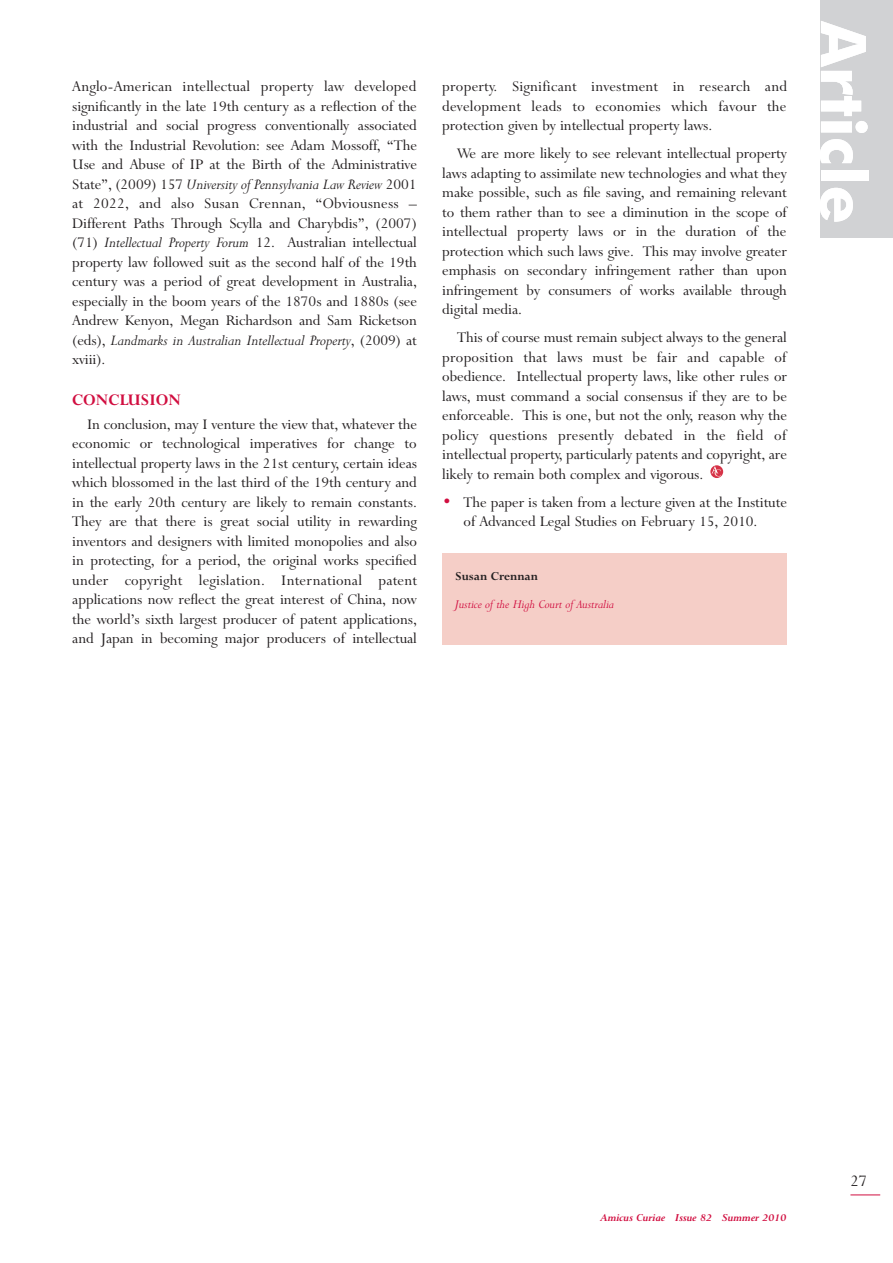
<style>
.page{position:relative;width:893px;height:1263px;background:#fff}
.page>*{position:absolute;margin:0;border:0;box-sizing:border-box;transform-origin:0 0}
.t1{font:700 18px "Lapidary 333 BT";color:#d10e40}
.t2{font:18px "Lapidary 333 BT";color:#231f20}
.t3{font:16.5px/19.5px "Lapidary 333 BT";color:#231f20;text-align:justify}
.t4{font:italic 13.5px "Lapidary 333 BT";color:#d10e40}
.t5{font:700 13.5px "Lapidary 333 BT";color:#231f20}
.t6{font:italic 700 12px "Lapidary 333 BT";color:#d10e40}
.s1{font-style:italic}
.s2{color:#d10e40}
</style>
<div class="page">
<hr style="left:850px;top:1195px;width:30px;height:1px;background:#d10e40">
<div style="left:821px;top:0;width:72px;height:238px;background:#d1d2d4"></div>
<svg style="left:821px;top:21px;width:47px;height:112px"></svg>
<svg style="left:820px;top:139px;width:33px;height:24px"></svg>
<div style="left:821px;top:170px;width:48px;height:11px;background:#fff"></div>
<svg style="left:820px;top:188px;width:33px;height:34px"></svg>
<div style="left:442px;top:553px;width:345px;height:91px;background:#f5cec7"></div>
<svg style="left:710px;top:465px;width:13px;height:13px"></svg>
<svg style="left:711px;top:466px;width:10px;height:10px"></svg>
<p class="t3" style="left:72px;top:79px;width:346px">Anglo-American intellectual property law developed significantly in the late 19th century as a reflection of the industrial and social progress conventionally associated with the Industrial Revolution: see Adam Mossoff, “The Use and Abuse of IP at the Birth of the Administrative State”, (2009) 157 <span class="s1">University of Pennsylvania Law Review</span> 2001 at 2022, and also Susan Crennan, “Obviousness – Different Paths Through Scylla and Charybdis”, (2007) (71) <span class="s1">Intellectual Property Forum</span> 12. Australian intellectual property law followed suit as the second half of the 19th century was a period of great development in Australia, especially in the boom years of the 1870s and 1880s (see Andrew Kenyon, Megan Richardson and Sam Ricketson (eds), <span class="s1">Landmarks in Australian Intellectual Property</span>, (2009) at xviii).</p>
<p class="t1" style="left:72px;top:394px;width:110px">CONCLUSION</p>
<p class="t3" style="left:72px;top:416px;width:346px;text-indent:15px">In conclusion, may I venture the view that, whatever the economic or technological imperatives for change to intellectual property laws in the 21st century, certain ideas which blossomed in the last third of the 19th century and in the early 20th century are likely to remain constants.<br>They are that there is great social utility in rewarding inventors and designers with limited monopolies and also in protecting, for a period, the original works specified under copyright legislation. International patent applications now reflect the great interest of China, now the world’s sixth largest producer of patent applications, and Japan in becoming major producers of intellectual</p>
<p class="t3" style="left:442px;top:79px;width:346px">property. Significant investment in research and development leads to economies which favour the protection given by intellectual property laws.</p>
<p class="t3" style="left:442px;top:146px;width:346px;text-indent:15px">We are more likely to see relevant intellectual property laws adapting to assimilate new technologies and what they make possible, such as file saving, and remaining relevant to them rather than to see a diminution in the scope of intellectual property laws or in the duration of the protection which such laws give. This may involve greater emphasis on secondary infringement rather than upon infringement by consumers of works available through digital media.</p>
<p class="t3" style="left:442px;top:330px;width:346px;text-indent:15px">This of course must remain subject always to the general proposition that laws must be fair and capable of obedience. Intellectual property laws, like other rules or laws, must command a social consensus if they are to be enforceable. This is one, but not the only, reason why the policy questions presently debated in the field of intellectual property, particularly patents and copyright, are likely to remain both complex and vigorous.</p>
<p class="t3" style="left:442px;top:494px;width:346px;text-align:center"><span class="s2">•</span> The paper is taken from a lecture given at the Institute of Advanced Legal Studies on February 15, 2010.</p>
<p class="t5" style="left:455px;top:572px;width:84px">Susan Crennan</p>
<p class="t4" style="left:455px;top:600px;width:161px">Justice of the High Court of Australia</p>
<p class="t6" style="left:600px;top:1209px;width:188px">Amicus Curiae Issue 82 Summer 2010</p>
<p class="t2" style="left:850px;top:1175px;width:18px">27</p>
</div>
